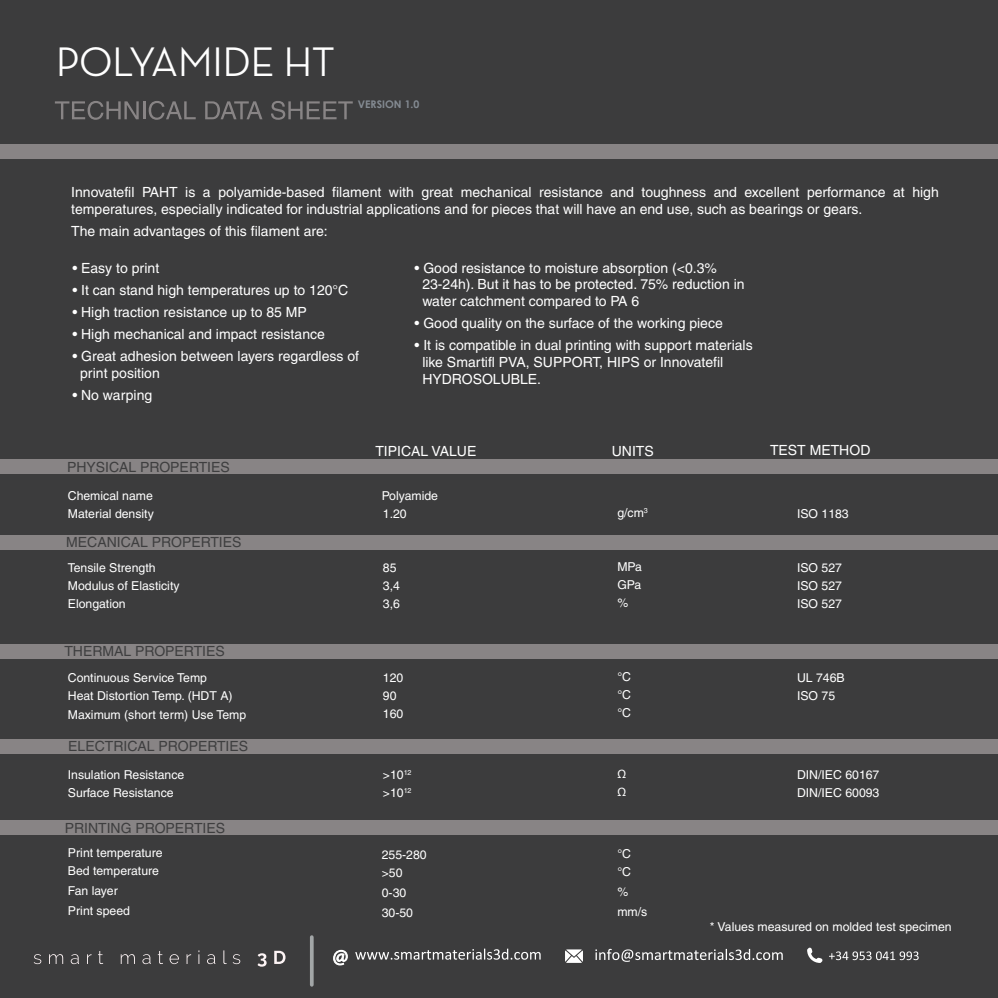
<style>
.page{position:relative;width:998px;height:998px;background:#fff}
.page>*{position:absolute;margin:0;border:0;box-sizing:border-box;transform-origin:0 0}
.t1{font:500 42px "Neutra Disp";color:#fff}
.t2{font:14px/16.8px "Helvetica";color:#fff}
.t3{font:14px "Helvetica";color:#3e3e3f}
.t4{font:12.25px "Helvetica";color:#fff}
.t5{font:12.25px "Myriad Pro";color:#fff}
.t6{font:700 10.5px "Century Gothic";color:#848b93}
.t7{font:7.17px "Helvetica";color:#fff}
</style>
<div class="page">
<div style="left:0;top:0;width:997px;height:997px;background:#3c3c3d"></div>
<div style="left:0;top:458px;width:997px;height:15px;background:#888485"></div>
<div style="left:0;top:820px;width:997px;height:15px;background:#888485"></div>
<div style="left:0;top:643px;width:997px;height:15px;background:#888485"></div>
<div style="left:0;top:738px;width:997px;height:15px;background:#888485"></div>
<div style="left:0;top:535px;width:997px;height:15px;background:#888485"></div>
<svg style="left:355px;top:948px;width:185px;height:11px"></svg>
<svg style="left:829px;top:951px;width:89px;height:8px"></svg>
<svg style="left:807px;top:947px;width:15px;height:15px"></svg>
<svg style="left:595px;top:948px;width:187px;height:13px"></svg>
<svg style="left:565px;top:949px;width:17px;height:13px"></svg>
<svg style="left:333px;top:949px;width:15px;height:16px"></svg>
<svg style="left:34px;top:954px;width:7px;height:9px"></svg>
<svg style="left:49px;top:954px;width:14px;height:9px"></svg>
<svg style="left:71px;top:954px;width:8px;height:9px"></svg>
<svg style="left:87px;top:954px;width:5px;height:9px"></svg>
<svg style="left:98px;top:951px;width:5px;height:12px"></svg>
<svg style="left:121px;top:954px;width:14px;height:9px"></svg>
<svg style="left:142px;top:954px;width:9px;height:9px"></svg>
<svg style="left:158px;top:951px;width:5px;height:12px"></svg>
<svg style="left:169px;top:954px;width:10px;height:9px"></svg>
<svg style="left:186px;top:954px;width:5px;height:9px"></svg>
<svg style="left:198px;top:950px;width:1px;height:13px"></svg>
<svg style="left:207px;top:954px;width:8px;height:9px"></svg>
<svg style="left:223px;top:950px;width:2px;height:13px"></svg>
<svg style="left:232px;top:954px;width:8px;height:9px"></svg>
<svg style="left:257px;top:953px;width:9px;height:13px"></svg>
<svg style="left:274px;top:950px;width:11px;height:13px"></svg>
<hr style="left:310px;top:936px;width:3px;height:48px;background:#a2a6a7">
<div style="left:0;top:144px;width:997px;height:15px;background:#888485"></div>
<svg style="left:55px;top:101px;width:141px;height:19px"></svg>
<svg style="left:205px;top:101px;width:57px;height:18px"></svg>
<svg style="left:271px;top:101px;width:81px;height:19px"></svg>
<h1 class="t1" style="left:56px;top:38px;width:280px">POLYAMIDE HT</h1>
<p class="t6" style="left:358px;top:96px;width:63px">VERSION 1.0</p>
<p class="t2" style="left:71px;top:183px;width:868px">Innovatefil PAHT is a polyamide-based filament with great mechanical resistance and toughness and excellent performance at high temperatures, especially indicated for industrial applications and for pieces that will have an end use, such as bearings or gears.</p>
<p class="t2" style="left:71px;top:222px;width:258px">The main advantages of this filament are:</p>
<p class="t2" style="left:72px;top:259px;width:88px">• Easy to print</p>
<p class="t2" style="left:72px;top:281px;width:277px">• It can stand high temperatures up to 120°C</p>
<p class="t2" style="left:72px;top:303px;width:236px">• High traction resistance up to 85 MP</p>
<p class="t2" style="left:72px;top:325px;width:254px">• High mechanical and impact resistance</p>
<p class="t2" style="left:80px;top:347px;width:280px;text-indent:-8px">• Great adhesion between layers regardless of print position</p>
<p class="t2" style="left:72px;top:386px;width:81px">• No warping</p>
<p class="t2" style="left:422px;top:259px;width:324px;text-indent:-8px">• Good resistance to moisture absorption (&lt;0.3%<br>23-24h). But it has to be protected. 75% reduction in water catchment compared to PA 6</p>
<p class="t2" style="left:414px;top:315px;width:310px">• Good quality on the surface of the working piece</p>
<p class="t2" style="left:422px;top:337px;width:332px;text-indent:-8px">• It is compatible in dual printing with support materials like Smartifl PVA, SUPPORT, HIPS or Innovatefil<br>HYDROSOLUBLE.</p>
<p class="t3" style="left:67px;top:458px;width:164px">PHYSICAL PROPERTIES</p>
<p class="t2" style="left:375px;top:442px;width:102px">TIPICAL VALUE</p>
<p class="t2" style="left:611px;top:442px;width:43px">UNITS</p>
<p class="t2" style="left:769px;top:441px;width:102px">TEST METHOD</p>
<p class="t4" style="left:68px;top:488px;width:87px">Chemical name</p>
<p class="t4" style="left:381px;top:488px;width:58px">Polyamide</p>
<p class="t4" style="left:68px;top:506px;width:87px">Material density</p>
<p class="t4" style="left:383px;top:506px;width:25px">1.20</p>
<p class="t4" style="left:617px;top:506px;width:32px">g/cm<sup>3</sup></p>
<p class="t3" style="left:66px;top:534px;width:177px">MECANICAL PROPERTIES</p>
<p class="t4" style="left:68px;top:560px;width:89px">Tensile Strength</p>
<p class="t4" style="left:383px;top:560px;width:15px">85</p>
<p class="t4" style="left:617px;top:560px;width:26px">MPa</p>
<p class="t4" style="left:68px;top:596px;width:59px">Elongation</p>
<p class="t4" style="left:383px;top:596px;width:19px">3,6</p>
<p class="t4" style="left:617px;top:596px;width:12px">%</p>
<p class="t4" style="left:68px;top:578px;width:113px">Modulus of Elasticity</p>
<p class="t4" style="left:383px;top:578px;width:19px">3,4</p>
<p class="t4" style="left:617px;top:578px;width:26px">GPa</p>
<p class="t3" style="left:64px;top:642px;width:162px">THERMAL PROPERTIES</p>
<p class="t4" style="left:68px;top:670px;width:141px">Continuous Service Temp</p>
<p class="t4" style="left:383px;top:670px;width:22px">120</p>
<p class="t4" style="left:617px;top:669px;width:15px">°C</p>
<p class="t4" style="left:68px;top:707px;width:180px">Maximum (short term) Use Temp</p>
<p class="t4" style="left:383px;top:706px;width:22px">160</p>
<p class="t4" style="left:617px;top:705px;width:15px">°C</p>
<p class="t4" style="left:68px;top:688px;width:166px">Heat Distortion Temp. (HDT A)</p>
<p class="t4" style="left:383px;top:688px;width:15px">90</p>
<p class="t4" style="left:617px;top:687px;width:15px">°C</p>
<p class="t3" style="left:68px;top:738px;width:181px">ELECTRICAL PROPERTIES</p>
<p class="t4" style="left:68px;top:767px;width:118px">Insulation Resistance</p>
<p class="t7" style="left:403px;top:768px;width:9px">12</p>
<p class="t5" style="left:617px;top:766px;width:10px">Ω</p>
<p class="t4" style="left:383px;top:767px;width:22px">&gt;10</p>
<p class="t4" style="left:68px;top:785px;width:107px">Surface Resistance</p>
<p class="t7" style="left:403px;top:786px;width:9px">12</p>
<p class="t5" style="left:617px;top:784px;width:10px">Ω</p>
<p class="t4" style="left:383px;top:785px;width:22px">&gt;10</p>
<p class="t3" style="left:65px;top:819px;width:162px">PRINTING PROPERTIES</p>
<p class="t4" style="left:68px;top:845px;width:96px">Print temperature</p>
<p class="t4" style="left:381px;top:847px;width:46px">255-280</p>
<p class="t4" style="left:617px;top:846px;width:15px">°C</p>
<p class="t4" style="left:68px;top:863px;width:93px">Bed temperature</p>
<p class="t4" style="left:381px;top:865px;width:22px">&gt;50</p>
<p class="t4" style="left:617px;top:864px;width:15px">°C</p>
<p class="t4" style="left:68px;top:883px;width:51px">Fan layer</p>
<p class="t4" style="left:381px;top:885px;width:26px">0-30</p>
<p class="t4" style="left:617px;top:884px;width:12px">%</p>
<p class="t4" style="left:68px;top:903px;width:64px">Print speed</p>
<p class="t4" style="left:381px;top:904px;width:33px">30-50</p>
<p class="t4" style="left:617px;top:904px;width:31px">mm/s</p>
<p class="t4" style="left:796px;top:506px;width:53px">ISO 1183</p>
<p class="t4" style="left:796px;top:560px;width:46px">ISO 527</p>
<p class="t4" style="left:796px;top:596px;width:46px">ISO 527</p>
<p class="t4" style="left:796px;top:578px;width:46px">ISO 527</p>
<p class="t4" style="left:796px;top:670px;width:49px">UL 746B</p>
<p class="t4" style="left:796px;top:688px;width:40px">ISO 75</p>
<p class="t4" style="left:796px;top:767px;width:84px">DIN/IEC 60167</p>
<p class="t4" style="left:796px;top:785px;width:84px">DIN/IEC 60093</p>
<p class="t4" style="left:709px;top:918px;width:243px">* Values measured on molded test specimen</p>
</div>
